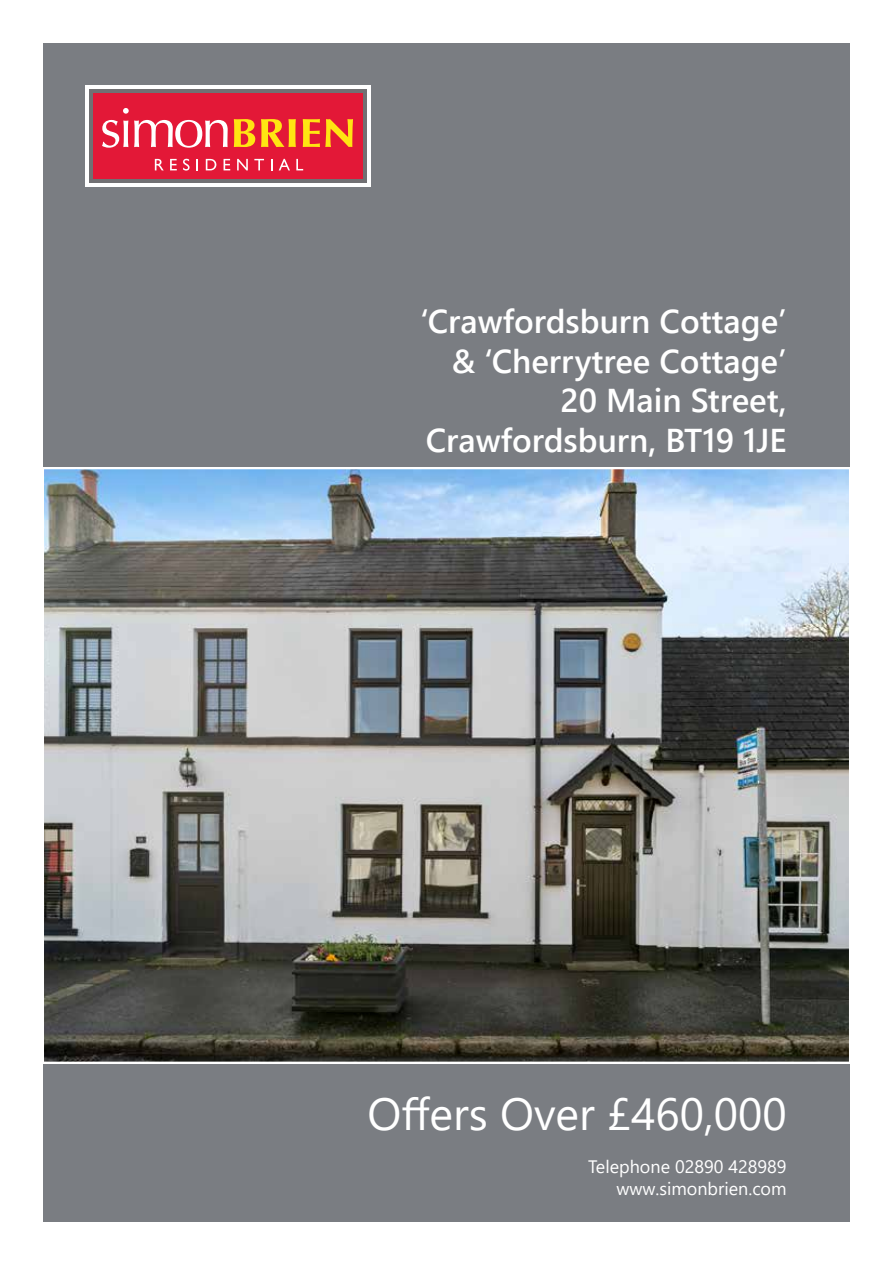
<style>
.page{position:relative;width:893px;height:1263px;background:#fff}
.page>*{position:absolute;margin:0;border:0;box-sizing:border-box;transform-origin:0 0}
.t1{font:45px "Segoe UI";color:#fff}
.t2{font:600 33px/39.6px "Segoe UI";color:#fff;text-align:right}
.t3{font:18px/21.6px "Segoe UI";color:#fff;text-align:right}
</style>
<div class="page">
<div style="left:43px;top:43px;width:807px;height:424px;background:#7a7d82"></div>
<div style="left:43px;top:1064px;width:807px;height:157px;background:#7a7d82"></div>
<img style="left:46px;top:471px;width:801px;height:589px">
<div style="left:85px;top:85px;width:286px;height:102px;background:#fff"></div>
<div style="left:89px;top:89px;width:278px;height:94px;background:#717073"></div>
<div style="left:93px;top:93px;width:270px;height:86px;background:#e31837"></div>
<svg style="left:102px;top:108px;width:126px;height:40px"></svg>
<svg style="left:234px;top:119px;width:21px;height:28px"></svg>
<svg style="left:261px;top:119px;width:35px;height:28px"></svg>
<svg style="left:303px;top:119px;width:50px;height:28px"></svg>
<svg style="left:155px;top:159px;width:9px;height:11px"></svg>
<svg style="left:170px;top:159px;width:7px;height:11px"></svg>
<svg style="left:183px;top:159px;width:7px;height:12px"></svg>
<svg style="left:196px;top:159px;width:2px;height:11px"></svg>
<svg style="left:206px;top:159px;width:10px;height:11px"></svg>
<svg style="left:224px;top:159px;width:6px;height:11px"></svg>
<svg style="left:237px;top:159px;width:11px;height:11px"></svg>
<svg style="left:254px;top:159px;width:10px;height:11px"></svg>
<svg style="left:279px;top:159px;width:11px;height:11px"></svg>
<svg style="left:296px;top:159px;width:7px;height:11px"></svg>
<p class="t2" style="left:420px;top:299px;width:368px">‘Crawfordsburn Cottage’ &amp; ‘Cherrytree Cottage’<br>20 Main Street,<br>Crawfordsburn, BT19 1JE</p>
<h1 class="t1" style="left:368px;top:1071px;width:421px">Offers Over £460,000</h1>
<p class="t3" style="left:588px;top:1154px;width:200px">Telephone 02890 428989 www.simonbrien.com</p>
</div>
